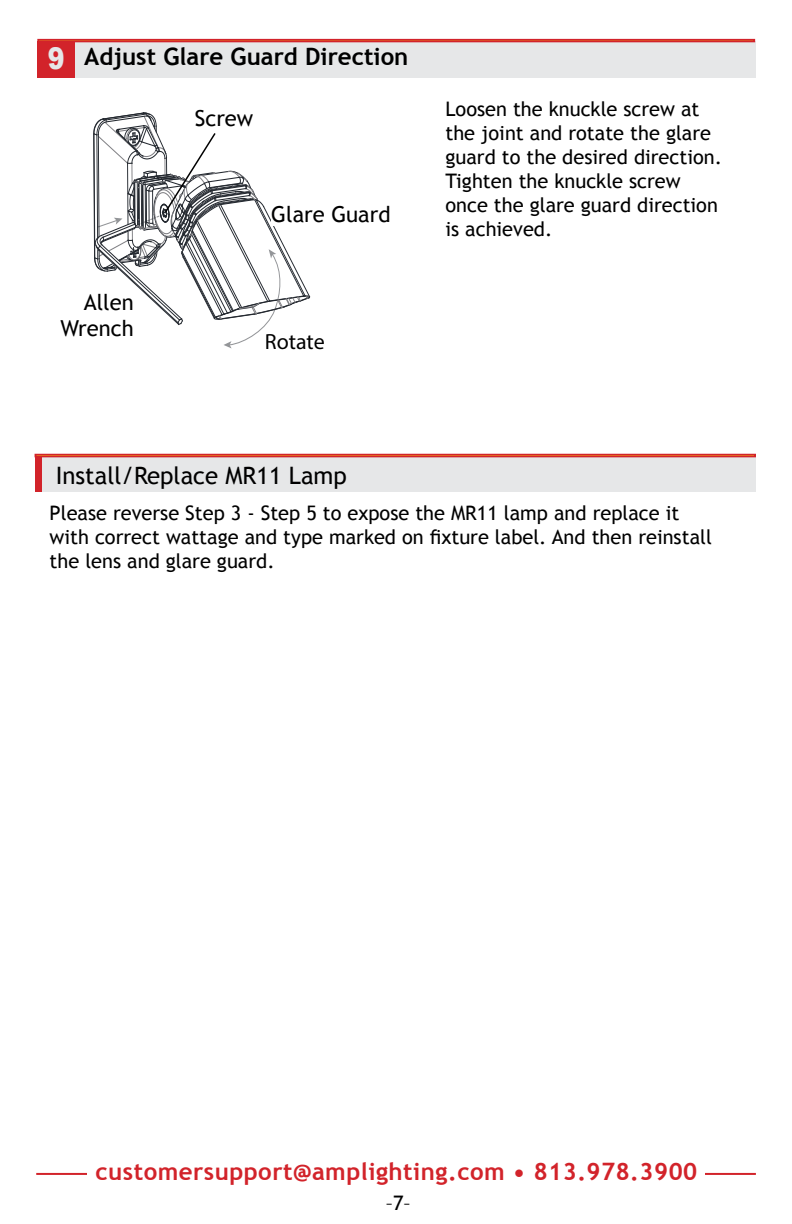
<style>
.page{position:relative;width:792px;height:1224px;background:#fff}
.page>*{position:absolute;margin:0;border:0;box-sizing:border-box;transform-origin:0 0}
.t1{font:700 24px "Trebuchet MS";letter-spacing:.02em;color:#d2232a}
.t2{font:700 24px "Trebuchet MS";color:#000}
.t3{font:24px "Trebuchet MS";color:#000}
.t4{font:22px/26.4px "Trebuchet MS";color:#000;text-align:right}
.t5{font:22px "Myriad Pro";color:#000}
.t6{font:20px/24px "Trebuchet MS";color:#000}
.s1{font-family:"Arial";font-weight:900;font-size:30px;color:#e6e7e8}
</style>
<div class="page">
<hr style="left:36px;top:1173px;width:720px;height:2px;background:#d2232a">
<div style="left:88px;top:1163px;width:617px;height:37px;background:#fff"></div>
<div style="left:36px;top:455px;width:720px;height:37px;background:#e6e7e8"></div>
<div style="left:35px;top:456px;width:6px;height:36px;background:#d2232a"></div>
<div style="left:35px;top:454px;width:721px;height:3px;border:2px solid #d2232a"></div>
<div style="left:44px;top:41px;width:711px;height:36px;background:#e6e7e8"></div>
<div style="left:37px;top:41px;width:38px;height:36px;background:#d2232a"></div>
<div style="left:37px;top:39px;width:718px;height:3px;border:2px solid #d2232a"></div>
<svg style="left:93px;top:112px;width:218px;height:236px"></svg>
<p class="t2" style="left:48px;top:41px;width:362px"><span class="s1">9</span> Adjust Glare Guard Direction</p>
<p class="t4" style="left:61px;top:289px;width:75px">Allen<br>Wrench</p>
<p class="t4" style="left:195px;top:105px;width:60px">Screw</p>
<p class="t4" style="left:271px;top:201px;width:121px">Glare Guard</p>
<p class="t5" style="left:265px;top:328px;width:61px">Rotate</p>
<p class="t6" style="left:445px;top:97px;width:278px">Loosen the knuckle screw at the joint and rotate the glare guard to the desired direction.<br>Tighten the knuckle screw once the glare guard direction is achieved.</p>
<p class="t3" style="left:56px;top:461px;width:293px">Install/Replace MR11 Lamp</p>
<p class="t6" style="left:50px;top:501px;width:664px">Please reverse Step 3 - Step 5 to expose the MR11 lamp and replace it with correct wattage and type marked on fixture label. And then reinstall the lens and glare guard.</p>
<p class="t1" style="left:95px;top:1157px;width:603px">customersupport@amplighting.com • 813.978.3900</p>
<p class="t6" style="left:386px;top:1191px;width:27px">–7–</p>
</div>
